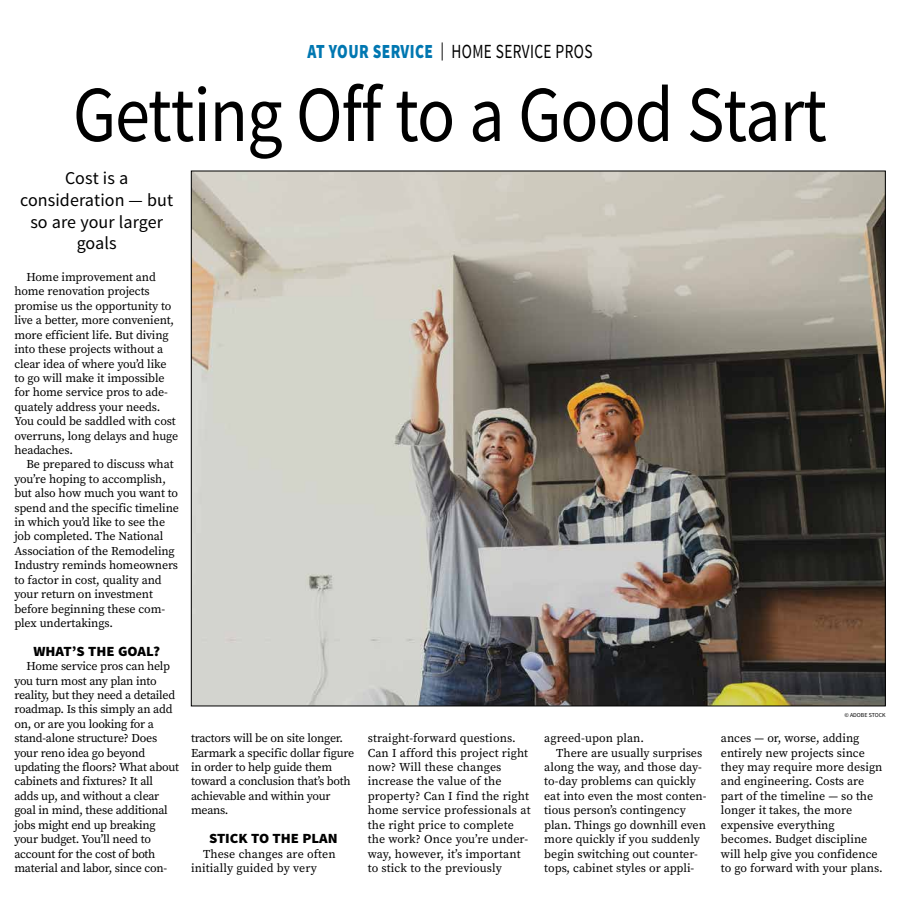
<style>
.page{position:relative;width:900px;height:908px;background:#fff}
.page>*{position:absolute;margin:0;border:0;box-sizing:border-box;transform-origin:0 0}
.t1{font:79.2px "Source Sans Pro";letter-spacing:-.015em;color:#000;scale:.89 1}
.t2{font:20px "Source Sans Pro";letter-spacing:.025em;color:#000;scale:.77 1}
.t3{font:18px/21.6px "Source Sans Pro";letter-spacing:.005em;color:#000;text-align:center}
.t4{font:900 14px "Source Sans Pro";color:#000;scale:1.05 1}
.t5{font:12px/14.4px "Source Serif Pro";letter-spacing:-.01em;color:#000}
.t6{font:12px/14.4px "Source Serif Pro";letter-spacing:.01em;color:#000}
.t7{font:6px "Source Sans Pro";color:#000}
.s1{font-weight:900;color:#0077b1}
.s2{font-size:18px}
</style>
<div class="page">
<img style="left:193px;top:173px;width:691px;height:531px">
<h2 class="t2" style="left:307px;top:39px;width:372px"><span class="s1">AT YOUR SERVICE</span> <span class="s2">|</span> HOME SERVICE PROS</h2>
<h1 class="t1" style="left:73px;top:65px;width:849px">Getting Off to a Good Start</h1>
<h3 class="t3" style="left:20px;top:168px;width:154px">Cost is a consideration — but so are your larger goals</h3>
<p class="t5" style="left:14px;top:270px;width:165px;text-indent:12px">Home improvement and home renovation projects promise us the opportunity to live a better, more convenient, more efficient life. But diving into these projects without a clear idea of where you’d like to go will make it impossible for home service pros to ade&shy;quately address your needs.<br>You could be saddled with cost overruns, long delays and huge headaches.</p>
<p class="t5" style="left:14px;top:457px;width:166px;text-indent:12px">Be prepared to discuss what you’re hoping to accomplish, but also how much you want to spend and the specific timeline in which you’d like to see the job completed. The National<br>Association of the Remodeling<br>Industry reminds homeowners to factor in cost, quality and your return on investment before beginning these com&shy;plex undertakings.</p>
<p class="t4" style="left:33px;top:641px;width:122px">WHAT’S THE GOAL?</p>
<p class="t5" style="left:14px;top:658px;width:166px;text-indent:12px">Home service pros can help you turn most any plan into reality, but they need a detailed roadmap. Is this simply an add on, or are you looking for a stand-alone structure? Does your reno idea go beyond updating the floors? What about cabinets and fixtures? It all adds up, and without a clear goal in mind, these additional jobs might end up breaking your budget. You’ll need to account for the cost of both material and labor, since con-</p>
<p class="t5" style="left:191px;top:730px;width:165px">tractors will be on site longer.<br>Earmark a specific dollar figure in order to help guide them toward a conclusion that’s both achievable and within your means.</p>
<p class="t4" style="left:209px;top:829px;width:124px">STICK TO THE PLAN</p>
<p class="t6" style="left:191px;top:846px;width:146px;text-indent:12px">These changes are often initially guided by very</p>
<p class="t6" style="left:368px;top:730px;width:164px">straight-forward questions.<br>Can I afford this project right now? Will these changes increase the value of the property? Can I find the right home service professionals at the right price to complete the work? Once you’re under&shy;way, however, it’s important to stick to the previously</p>
<p class="t5" style="left:544px;top:730px;width:101px">agreed-upon plan.</p>
<p class="t5" style="left:556px;top:745px;width:147px">There are usually surprises</p>
<p class="t5" style="left:544px;top:759px;width:159px">along the way, and those day-</p>
<p class="t5" style="left:544px;top:774px;width:153px">to-day problems can quickly</p>
<p class="t5" style="left:544px;top:788px;width:164px">eat into even the most conten-</p>
<p class="t5" style="left:544px;top:802px;width:143px">tious person’s contingency</p>
<p class="t5" style="left:544px;top:817px;width:163px">plan. Things go downhill even</p>
<p class="t5" style="left:544px;top:831px;width:157px">more quickly if you suddenly</p>
<p class="t5" style="left:544px;top:846px;width:155px">begin switching out counter-</p>
<p class="t5" style="left:544px;top:860px;width:152px">tops, cabinet styles or appli-</p>
<p class="t7" style="left:844px;top:710px;width:43px">© ADOBE STOCK</p>
<p class="t5" style="left:721px;top:730px;width:163px">ances — or, worse, adding entirely new projects since they may require more design and engineering. Costs are part of the timeline — so the longer it takes, the more expensive everything becomes. Budget discipline will help give you confidence to go forward with your plans.</p>
</div>
